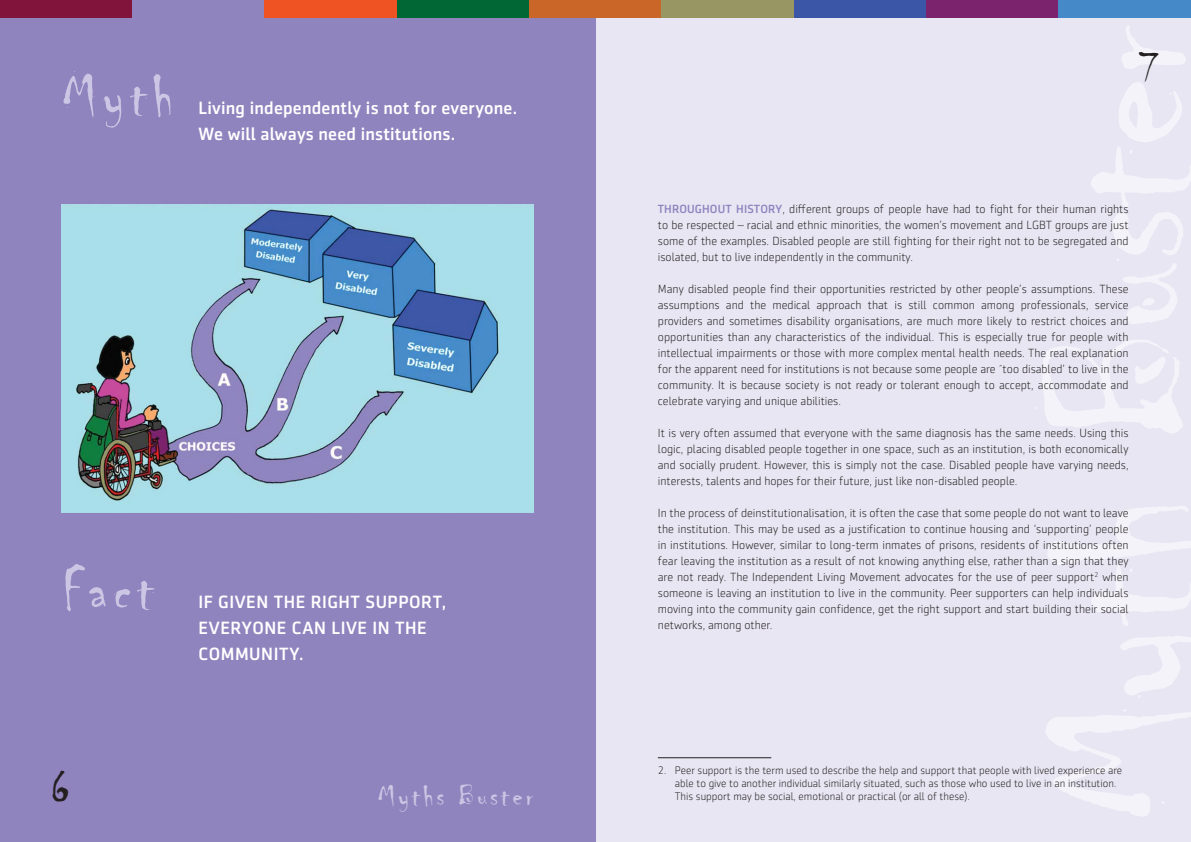
<style>
.page{position:relative;width:1191px;height:842px;background:#fff}
.page>*{position:absolute;margin:0;border:0;box-sizing:border-box;transform-origin:0 0}
.t1{font:60px "Chiller";letter-spacing:.1em;color:#cbc6e3}
.t2{font:48px "Chiller";color:#231f20}
.t3{font:30px "Chiller";letter-spacing:.1em;color:#cbc6e3}
.t4{font:500 18px/26px "Sentico Sans DT";letter-spacing:.01em;color:#fff}
.t5{font:500 18px/26px "Sentico Sans DT";letter-spacing:.03em;color:#fff}
.t6{font:300 12px/16px "Sentico Sans DT";color:#231f20;text-align:justify}
.t7{font:300 11px/13px "Sentico Sans DT";color:#231f20}
.s1{font-weight:500;color:#9084bf}
</style>
<div class="page">
<div style="left:595px;top:0;width:596px;height:842px;background:#e8e6f3"></div>
<div style="left:0;top:0;width:595px;height:842px;background:#9084bf"></div>
<hr style="left:658px;top:757px;width:113px;height:1px;background:#231f20">
<img style="left:62px;top:204px;width:471px;height:308px">
<div style="left:0;top:0;width:132px;height:17px;background:#81143a"></div>
<div style="left:265px;top:0;width:132px;height:17px;background:#f05323"></div>
<div style="left:397px;top:0;width:132px;height:17px;background:#006735"></div>
<div style="left:529px;top:0;width:132px;height:17px;background:#ca6628"></div>
<div style="left:661px;top:0;width:133px;height:17px;background:#989763"></div>
<div style="left:794px;top:0;width:132px;height:17px;background:#3b56a6"></div>
<div style="left:926px;top:0;width:132px;height:17px;background:#7b236d"></div>
<div style="left:1058px;top:0;width:133px;height:17px;background:#4689c8"></div>
<h1 class="t1" style="left:62px;top:76px;width:112px">Myth</h1>
<h3 class="t4" style="left:198px;top:97px;width:320px">Living independently is not for everyone.<br>We will always need institutions.</h3>
<h1 class="t1" style="left:62px;top:570px;width:93px">Fact</h1>
<h2 class="t2" style="left:51px;top:773px;width:20px">6</h2>
<h3 class="t5" style="left:198px;top:591px;width:249px">IF GIVEN THE RIGHT SUPPORT,<br>EVERYONE CAN LIVE IN THE<br>COMMUNITY.</h3>
<h3 class="t3" style="left:378px;top:786px;width:156px">Myths Buster</h3>
<h2 class="t2" style="left:1140px;top:53px;width:22px">7</h2>
<p class="t6" style="left:658px;top:202px;width:472px"><span class="s1">THROUGHOUT HISTORY</span>, different groups of people have had to fight for their human rights to be respected – racial and ethnic minorities, the women’s movement and LGBT groups are just some of the examples. Disabled people are still fighting for their right not to be segregated and isolated, but to live independently in the community.</p>
<p class="t6" style="left:658px;top:282px;width:472px">Many disabled people find their opportunities restricted by other people’s assumptions. These assumptions and the medical approach that is still common among professionals, service providers and sometimes disability organisations, are much more likely to restrict choices and opportunities than any characteristics of the individual. This is especially true for people with intellectual impairments or those with more complex mental health needs. The real explanation for the apparent need for institutions is not because some people are ´too disabled’ to live in the community. It is because society is not ready or tolerant enough to accept, accommodate and celebrate varying and unique abilities.</p>
<p class="t6" style="left:658px;top:426px;width:472px">It is very often assumed that everyone with the same diagnosis has the same needs. Using this logic, placing disabled people together in one space, such as an institution, is both economically and socially prudent. However, this is simply not the case. Disabled people have varying needs, interests, talents and hopes for their future, just like non-disabled people.</p>
<p class="t6" style="left:658px;top:506px;width:472px">In the process of deinstitutionalisation, it is often the case that some people do not want to leave the institution. This may be used as a justification to continue housing and ‘supporting’ people in institutions. However, similar to long-term inmates of prisons, residents of institutions often fear leaving the institution as a result of not knowing anything else, rather than a sign that they are not ready. The Independent Living Movement advocates for the use of peer support<sup>2</sup> when someone is leaving an institution to live in the community. Peer supporters can help individuals moving into the community gain confidence, get the right support and start building their social networks, among other.</p>
<p class="t7" style="left:675px;top:765px;width:449px;text-indent:-17px">2. Peer support is the term used to describe the help and support that people with lived experience are able to give to another individual similarly situated, such as those who used to live in an institution.</p>
<p class="t7" style="left:675px;top:791px;width:296px">This support may be social, emotional or practical (or all of these).</p>
</div>
